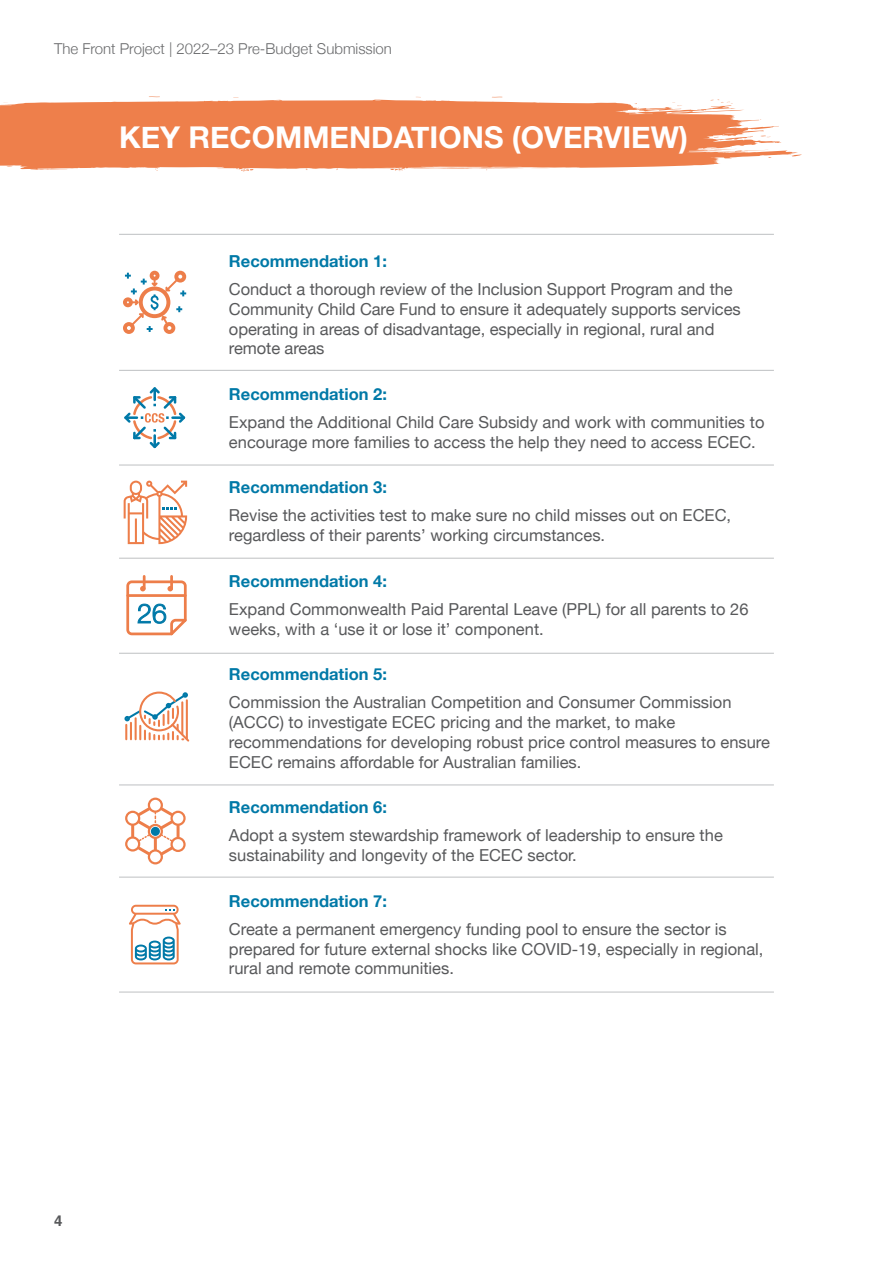
<style>
.page{position:relative;width:893px;height:1263px;background:#fff}
.page>*{position:absolute;margin:0;border:0;box-sizing:border-box;transform-origin:0 0}
.Heading_1_White{font:700 30px "Helvetica Neue";color:#fff}
.Recommendation_text{font:16.5px/19.8px "Helvetica Neue";color:#58595b}
.Recommendation_overv{font:700 16.5px "Helvetica Neue";color:#0079a7}
.t1{font:300 15px "Helvetica Neue";color:#58595b}
.t2{font:700 15px "Helvetica";color:#58595b}
</style>
<div class="page">
<svg style="left:0;top:99px;width:744px;height:71px;background:#ef8b5c"></svg>
<svg style="left:237px;top:168px;width:16px;height:4px"></svg>
<svg style="left:626px;top:102px;width:14px;height:9px"></svg>
<svg style="left:672px;top:103px;width:10px;height:4px"></svg>
<svg style="left:710px;top:100px;width:24px;height:4px"></svg>
<svg style="left:709px;top:117px;width:93px;height:41px"></svg>
<svg style="left:390px;top:168px;width:44px;height:3px"></svg>
<svg style="left:479px;top:167px;width:39px;height:4px"></svg>
<hr style="left:119px;top:234px;width:655px;height:1px;background:#bec0c2">
<hr style="left:119px;top:370px;width:655px;height:1px;background:#bec0c2">
<hr style="left:119px;top:465px;width:655px;height:1px;background:#bec0c2">
<hr style="left:119px;top:558px;width:655px;height:1px;background:#bec0c2">
<hr style="left:119px;top:653px;width:655px;height:1px;background:#bec0c2">
<hr style="left:119px;top:784px;width:655px;height:1px;background:#bec0c2">
<hr style="left:119px;top:877px;width:655px;height:1px;background:#bec0c2">
<hr style="left:119px;top:992px;width:655px;height:1px;background:#bec0c2">
<svg style="left:123px;top:271px;width:63px;height:63px"></svg>
<svg style="left:124px;top:387px;width:62px;height:62px"></svg>
<svg style="left:124px;top:691px;width:65px;height:51px"></svg>
<hr style="left:186px;top:700px;width:2px;height:39px;background:#ed7e4a">
<svg style="left:126px;top:576px;width:61px;height:60px"></svg>
<svg style="left:124px;top:481px;width:63px;height:63px"></svg>
<svg style="left:125px;top:797px;width:61px;height:67px"></svg>
<div style="left:151px;top:827px;width:9px;height:9px;background:#0079a8;border-radius:50%"></div>
<svg style="left:129px;top:905px;width:52px;height:59px"></svg>
<p class="t1" style="left:54px;top:36px;width:339px">The Front Project | 2022–23 Pre-Budget Submission</p>
<p class="Heading_1_White" style="left:119px;top:114px;width:570px">KEY RECOMMENDATIONS (OVERVIEW)</p>
<p class="t2" style="left:54px;top:1209px;width:10px">4</p>
<p class="Recommendation_overv" style="left:229px;top:248px;width:159px">Recommendation 1:</p>
<p class="Recommendation_text" style="left:229px;top:280px;width:513px">Conduct a thorough review of the Inclusion Support Program and the Community Child Care Fund to ensure it adequately supports services operating in areas of disadvantage, especially in regional, rural and remote areas</p>
<p class="Recommendation_overv" style="left:229px;top:381px;width:159px">Recommendation 2:</p>
<p class="Recommendation_text" style="left:229px;top:413px;width:537px">Expand the Additional Child Care Subsidy and work with communities to encourage more families to access the help they need to access ECEC.</p>
<p class="Recommendation_overv" style="left:229px;top:474px;width:159px">Recommendation 3:</p>
<p class="Recommendation_text" style="left:229px;top:507px;width:504px">Revise the activities test to make sure no child misses out on ECEC, regardless of their parents’ working circumstances.</p>
<p class="Recommendation_overv" style="left:229px;top:568px;width:159px">Recommendation 4:</p>
<p class="Recommendation_text" style="left:229px;top:600px;width:521px">Expand Commonwealth Paid Parental Leave (PPL) for all parents to 26 weeks, with a ‘use it or lose it’ component.</p>
<p class="Recommendation_overv" style="left:229px;top:661px;width:159px">Recommendation 5:</p>
<p class="Recommendation_text" style="left:229px;top:693px;width:542px">Commission the Australian Competition and Consumer Commission (ACCC) to investigate ECEC pricing and the market, to make recommendations for developing robust price control measures to ensure ECEC remains affordable for Australian families.</p>
<p class="Recommendation_overv" style="left:229px;top:794px;width:159px">Recommendation 6:</p>
<p class="Recommendation_text" style="left:229px;top:826px;width:495px">Adopt a system stewardship framework of leadership to ensure the sustainability and longevity of the ECEC sector.</p>
<p class="Recommendation_overv" style="left:229px;top:888px;width:159px">Recommendation 7:</p>
<p class="Recommendation_text" style="left:229px;top:920px;width:536px">Create a permanent emergency funding pool to ensure the sector is prepared for future external shocks like COVID-19, especially in regional, rural and remote communities.</p>
</div>
